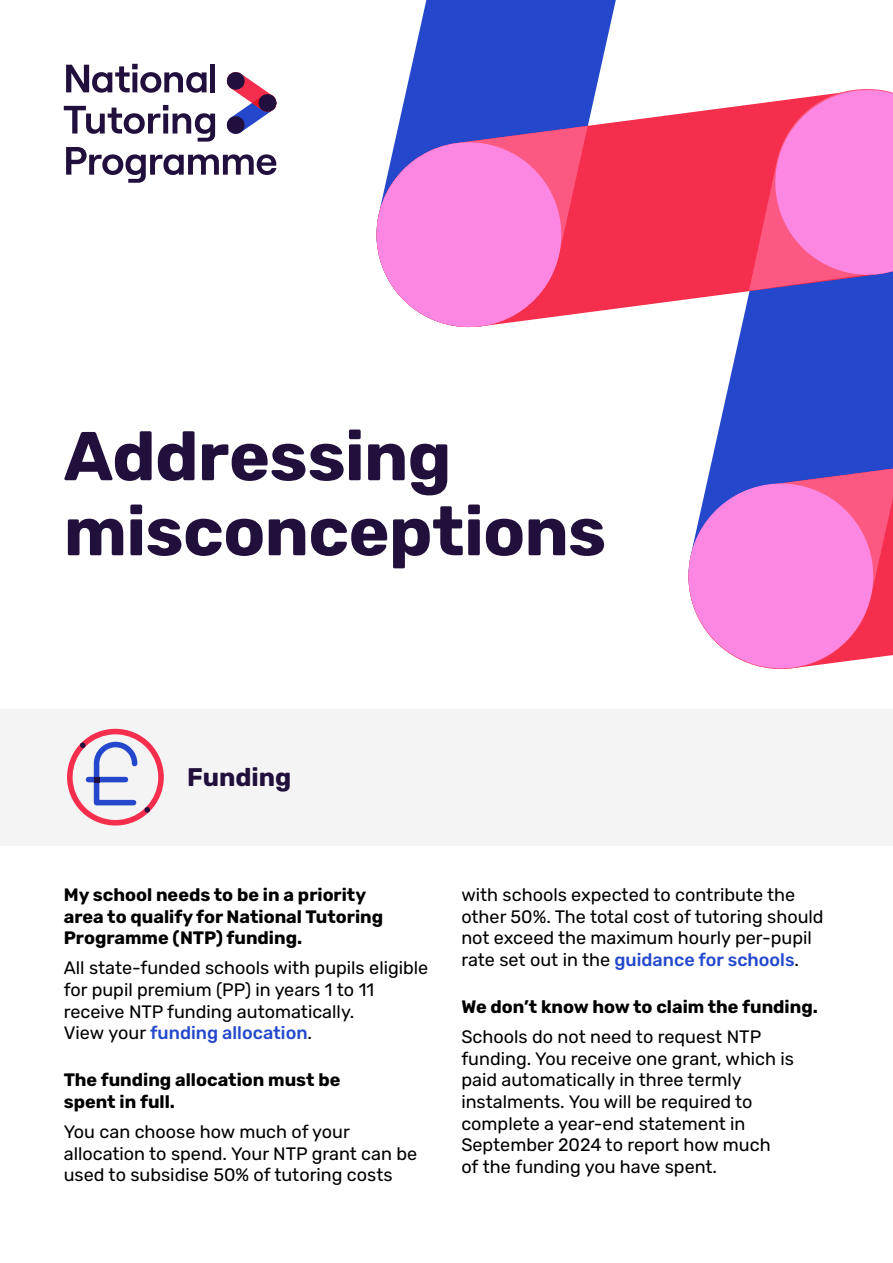
<style>
.page{position:relative;width:893px;height:1263px;background:#fff}
.page>*{position:absolute;margin:0;border:0;box-sizing:border-box;transform-origin:0 0}
.Cover_Title{font:700 69px/75px "Rubik";letter-spacing:-.01em;color:#210f3c}
.Cover_subtitle_extended{font:700 25.5px "Rubik";color:#210f3c}
.Body{font:18px/21.6px "Rubik";color:#000}
.Body_Heading{font:700 18px/21.6px "Rubik";color:#000}
.s1{font-weight:500;color:#2348cc}
</style>
<div class="page">
<svg style="left:407px;top:0;width:209px;height:84px;background:#3858d0"></svg>
<div style="left:719px;top:333px;width:174px;height:93px;background:#2447cc"></div>
<svg style="left:398px;top:84px;width:495px;height:249px;fill:#f52e4d"></svg>
<div style="left:710px;top:426px;width:183px;height:42px;background:#2447cc"></div>
<svg style="left:749px;top:84px;width:144px;height:207px;background:#f176be"></svg>
<svg style="left:688px;top:468px;width:205px;height:201px;background:#eb82ce"></svg>
<svg style="left:376px;top:126px;width:212px;height:207px;background:#ec82cb"></svg>
<div style="left:0;top:709px;width:893px;height:136px;background:#f4f4f4"></div>
<svg style="left:64px;top:64px;width:212px;height:119px"></svg>
<svg style="left:67px;top:729px;width:97px;height:96px"></svg>
<h1 class="Cover_Title" style="left:64px;top:421px;width:544px">Addressing misconceptions</h1>
<p class="Cover_subtitle_extended" style="left:187px;top:762px;width:106px">Funding</p>
<h2 class="Body_Heading" style="left:64px;top:884px;width:321px">My school needs to be in a priority area to qualify for National Tutoring<br>Programme (NTP) funding.</h2>
<p class="Body" style="left:64px;top:958px;width:366px">All state-funded schools with pupils eligible for pupil premium (PP) in years 1 to 11 receive NTP funding automatically.<br>View your <span class="s1">funding allocation</span>.</p>
<h2 class="Body_Heading" style="left:64px;top:1070px;width:278px">The funding allocation must be spent in full.</h2>
<p class="Body" style="left:64px;top:1121px;width:355px">You can choose how much of your allocation to spend. Your NTP grant can be used to subsidise 50% of tutoring costs</p>
<p class="Body" style="left:461px;top:884px;width:364px">with schools expected to contribute the other 50%. The total cost of tutoring should not exceed the maximum hourly per-pupil rate set out in the <span class="s1">guidance for schools</span>.</p>
<h2 class="Body_Heading" style="left:461px;top:996px;width:358px">We don’t know how to claim the funding.</h2>
<p class="Body" style="left:461px;top:1026px;width:334px">Schools do not need to request NTP funding. You receive one grant, which is paid automatically in three termly instalments. You will be required to complete a year-end statement in September 2024 to report how much<br>of the funding you have spent.</p>
</div>
